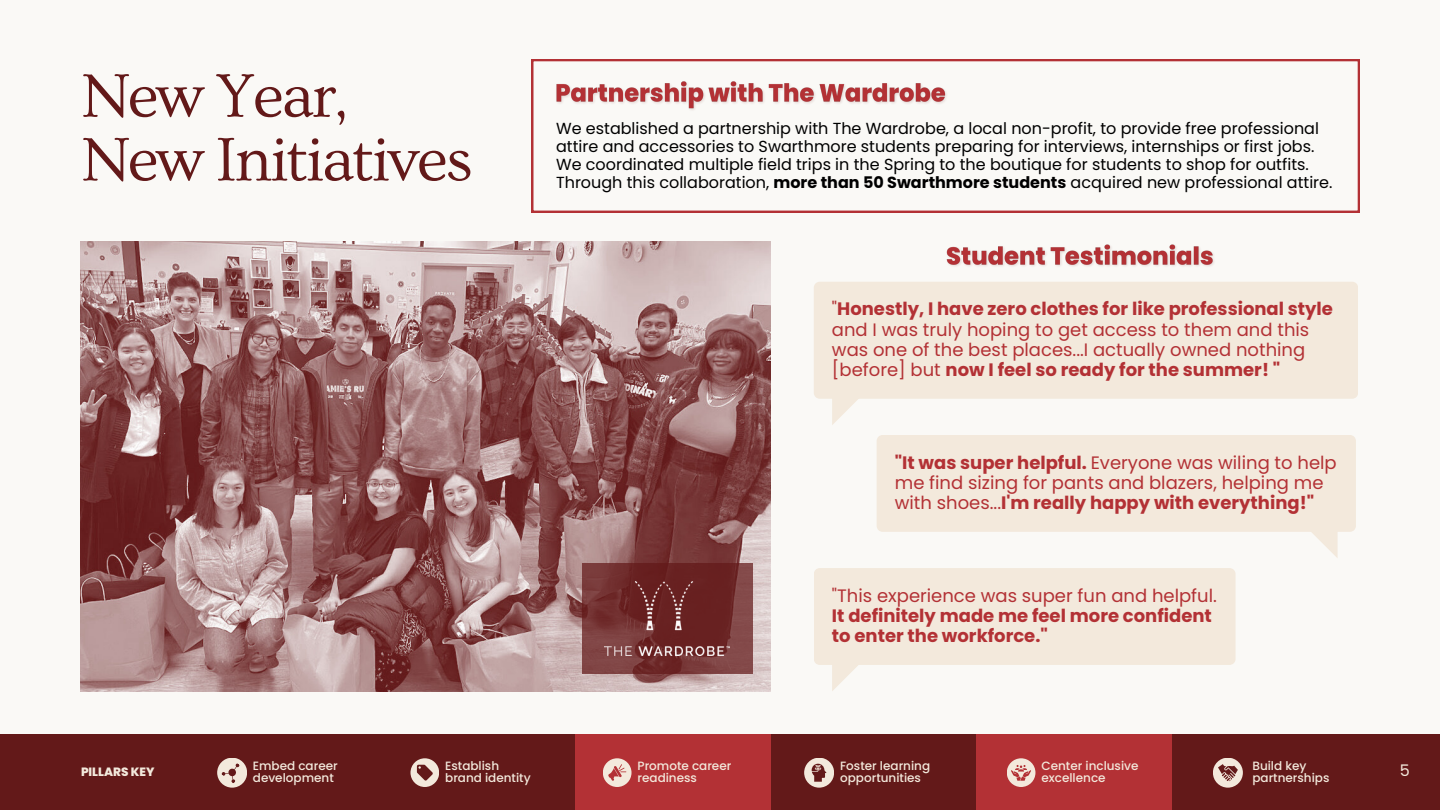
<style>
.page{position:relative;width:1440px;height:810px;background:#faf9f6}
.page>*{position:absolute;margin:0;border:0;box-sizing:border-box;transform-origin:0 0}
.t1{font:64px/63.8px "Ovo";letter-spacing:-.03em;color:#631919}
.t2{font:18px/20.2px "Poppins";color:#b33135}
.t3{font:700 18px/20.2px "Poppins";color:#b33135}
.t4{font:16px/18px "Poppins";color:#000}
.t5{font:16px "Poppins";color:#f3e9dc}
.t6{font:500 12px/12px "Poppins";color:#f3e9dc}
.t7{font:800 12px "Poppins";color:#f3e9dc}
.s1{font-weight:700}
.s2{font-weight:400}
</style>
<div class="page">
<img style="left:80px;top:242px;width:690px;height:450px">
<svg style="left:582px;top:564px;width:170px;height:110px;background:#783838"></svg>
<img style="left:605px;top:582px;width:125px;height:73px">
<div style="left:0;top:735px;width:1440px;height:75px;background:#631919"></div>
<div style="left:576px;top:735px;width:195px;height:75px;background:#b33135"></div>
<svg style="left:217px;top:758px;width:30px;height:30px"></svg>
<svg style="left:221px;top:759px;width:24px;height:25px"></svg>
<div style="left:977px;top:735px;width:195px;height:75px;background:#b33135"></div>
<div style="left:1007px;top:758px;width:28px;height:29px;background:#f3e9dc;border-radius:50%"></div>
<svg style="left:1011px;top:765px;width:20px;height:16px"></svg>
<div style="left:603px;top:758px;width:29px;height:29px;background:#f3e9dc;border-radius:50%"></div>
<svg style="left:608px;top:764px;width:18px;height:17px"></svg>
<div style="left:410px;top:758px;width:29px;height:29px;background:#f3e9dc;border-radius:50%"></div>
<svg style="left:417px;top:765px;width:16px;height:16px"></svg>
<div style="left:1213px;top:758px;width:30px;height:30px;background:#f3e9dc;border-radius:50%"></div>
<svg style="left:1218px;top:764px;width:20px;height:17px"></svg>
<div style="left:804px;top:758px;width:30px;height:30px;background:#f3e9dc;border-radius:50%"></div>
<svg style="left:812px;top:764px;width:15px;height:18px"></svg>
<svg style="left:814px;top:568px;width:422px;height:123px"></svg>
<svg style="left:832px;top:399px;width:26px;height:26px"></svg>
<div style="left:814px;top:282px;width:544px;height:117px;background:#f3e9dc"></div>
<svg style="left:877px;top:435px;width:479px;height:123px"></svg>
<svg style="left:532px;top:60px;width:827px;height:152px"></svg>
<img style="left:553px;top:77px;width:398px;height:37px">
<img style="left:946px;top:244px;width:268px;height:22px">
<p class="t1" style="left:81px;top:65px;width:393px">New Year,<br>New Initiatives</p>
<p class="t4" style="left:556px;top:119px;width:778px">We established a partnership with The Wardrobe, a local non-profit, to provide free professional attire and accessories to Swarthmore students preparing for interviews, internships or first jobs.<br>We coordinated multiple field trips in the Spring to the boutique for students to shop for outfits.<br>Through this collaboration, <span class="s1">more than 50 Swarthmore students</span> acquired new professional attire.</p>
<p class="t2" style="left:832px;top:299px;width:503px">"<span class="s1">Honestly, I have zero clothes for like professional style </span>and I was truly hoping to get access to them and this was one of the best places...I actually owned nothing [before] but <span class="s1">now I feel so ready for the summer! "</span></p>
<p class="t2" style="left:895px;top:452px;width:443px"><span class="s1">"It was super helpful.</span> Everyone was wiling to help me find sizing for pants and blazers, helping me with shoes...<span class="s1">I'm really happy with everything!"</span></p>
<p class="t3" style="left:832px;top:585px;width:386px"><span class="s2">"This experience was super fun and helpful.<br></span>It definitely made me feel more confident to enter the workforce."</p>
<p class="t6" style="left:253px;top:760px;width:86px">Embed career development</p>
<p class="t6" style="left:1041px;top:760px;width:99px">Center inclusive excellence</p>
<p class="t6" style="left:445px;top:760px;width:87px">Establish brand identity</p>
<p class="t6" style="left:1252px;top:760px;width:79px">Build key partnerships</p>
<p class="t6" style="left:840px;top:760px;width:92px">Foster learning opportunities</p>
<p class="t6" style="left:638px;top:760px;width:95px">Promote career readiness</p>
<p class="t7" style="left:81px;top:763px;width:75px">PILLARS KEY</p>
<p class="t5" style="left:1400px;top:759px;width:12px">5</p>
</div>
